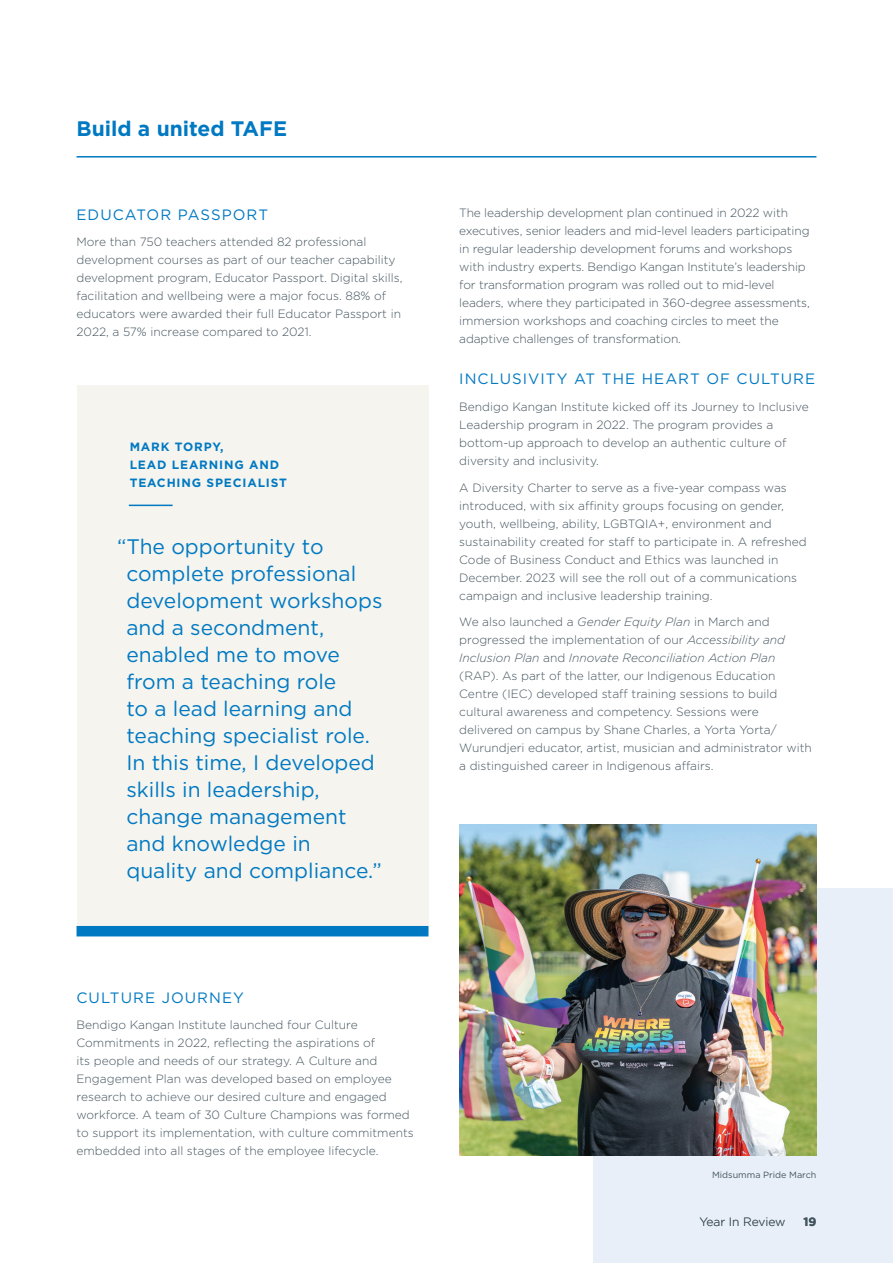
<style>
.page{position:relative;width:893px;height:1263px;background:#fff}
.page>*{position:absolute;margin:0;border:0;box-sizing:border-box;transform-origin:0 0}
.t1{font:21px/27px "Gotham";color:#0079c2}
.t2{font:700 21px "Gotham";color:#0079c2}
.t3{font:15px "Gotham";letter-spacing:.07em;color:#0079c2}
.t4{font:300 12px/18px "Gotham";color:#45555f}
.t5{font:italic 300 12px "Gotham HTF";color:#45555f}
.t6{font:700 12px/18px "Gotham";letter-spacing:.07em;color:#0079c2}
.t7{font:700 12px "Gotham";color:#45555f}
.t8{font:9px "Gotham";color:#45555f}
.s1{font-family:"Gotham HTF";font-style:italic}
.s2{font-family:"Gotham";font-style:normal}
</style>
<div class="page">
<div style="left:593px;top:889px;width:300px;height:374px;background:#e8eff8"></div>
<hr style="left:77px;top:156px;width:739px;height:2px;background:#0079c2">
<div style="left:77px;top:386px;width:351px;height:545px;background:#f5f4ee"></div>
<div style="left:77px;top:926px;width:351px;height:10px;background:#0079c2"></div>
<hr style="left:129px;top:505px;width:44px;height:1px;background:#0079c2">
<img style="left:459px;top:825px;width:357px;height:330px">
<h1 class="t2" style="left:77px;top:114px;width:212px">Build a united TAFE</h1>
<p class="t3" style="left:77px;top:205px;width:193px">EDUCATOR PASSPORT</p>
<p class="t4" style="left:77px;top:233px;width:327px">More than 750 teachers attended 82 professional development courses as part of our teacher capability development program, Educator Passport. Digital skills, facilitation and wellbeing were a major focus. 88% of educators were awarded their full Educator Passport in 2022, a 57% increase compared to 2021.</p>
<p class="t6" style="left:130px;top:438px;width:159px">MARK TORPY,<br>LEAD LEARNING AND<br>TEACHING SPECIALIST</p>
<p class="t1" style="left:126px;top:532px;width:258px;text-indent:-9px">“The opportunity to complete professional development workshops and a secondment, enabled me to move from a teaching role<br>to a lead learning and teaching specialist role.<br>In this time, I developed skills in leadership, change management and knowledge in quality and compliance.”</p>
<p class="t3" style="left:77px;top:988px;width:169px">CULTURE JOURNEY</p>
<p class="t4" style="left:77px;top:1016px;width:339px">Bendigo Kangan Institute launched four Culture Commitments in 2022, reflecting the aspirations of<br>its people and needs of our strategy. A Culture and Engagement Plan was developed based on employee research to achieve our desired culture and engaged workforce. A team of 30 Culture Champions was formed to support its implementation, with culture commitments embedded into all stages of the employee lifecycle.</p>
<p class="t4" style="left:459px;top:204px;width:352px">The leadership development plan continued in 2022 with executives, senior leaders and mid-level leaders participating in regular leadership development forums and workshops with industry experts. Bendigo Kangan Institute’s leadership for transformation program was rolled out to mid-level leaders, where they participated in 360-degree assessments, immersion workshops and coaching circles to meet the adaptive challenges of transformation.</p>
<p class="t3" style="left:459px;top:370px;width:357px">INCLUSIVITY AT THE HEART OF CULTURE</p>
<p class="t4" style="left:459px;top:397px;width:351px">Bendigo Kangan Institute kicked off its Journey to Inclusive Leadership program in 2022. The program provides a bottom-up approach to develop an authentic culture of diversity and inclusivity.</p>
<p class="t4" style="left:459px;top:478px;width:349px">A Diversity Charter to serve as a five-year compass was introduced, with six affinity groups focusing on gender, youth, wellbeing, ability, LGBTQIA+, environment and sustainability created for staff to participate in. A refreshed Code of Business Conduct and Ethics was launched in December. 2023 will see the roll out of a communications campaign and inclusive leadership training.</p>
<p class="t4" style="left:459px;top:612px;width:327px">We also launched a <span class="s1">Gender Equity Plan</span> in March and progressed the implementation of our <span class="s1">Accessibility and</span></p>
<p class="t5" style="left:459px;top:651px;width:318px">Inclusion Plan <span class="s2">and</span> Innovate Reconciliation Action Plan</p>
<p class="t4" style="left:459px;top:666px;width:354px">(RAP). As part of the latter, our Indigenous Education Centre (IEC) developed staff training sessions to build cultural awareness and competency. Sessions were delivered on campus by Shane Charles, a Yorta Yorta/ Wurundjeri educator, artist, musician and administrator with a distinguished career in Indigenous affairs.</p>
<p class="t8" style="left:712px;top:1168px;width:106px">Midsumma Pride March</p>
<p class="t4" style="left:699px;top:1212px;width:88px">Year In Review</p>
<p class="t7" style="left:803px;top:1214px;width:15px">19</p>
</div>
